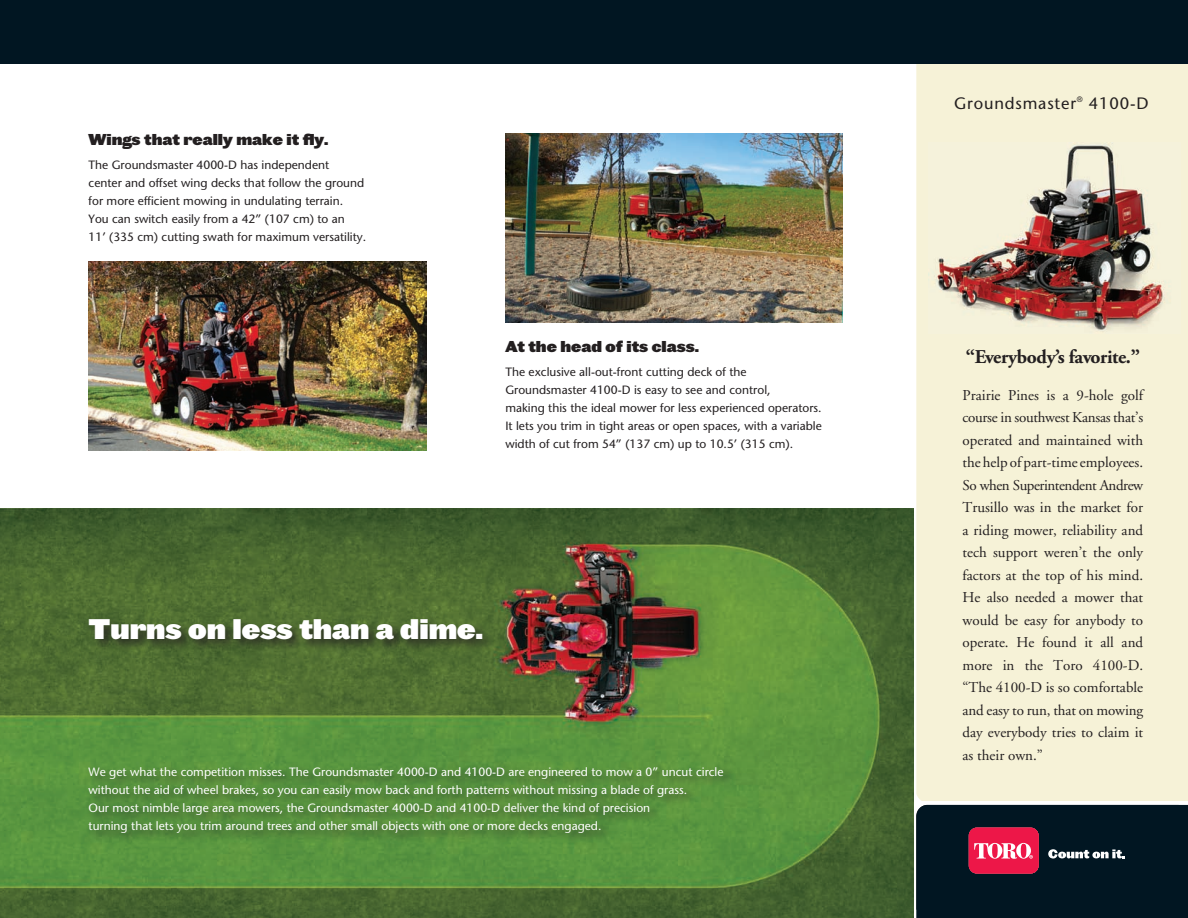
<style>
.page{position:relative;width:1188px;height:918px;background:#fff}
.page>*{position:absolute;margin:0;border:0;box-sizing:border-box;transform-origin:0 0}
.t1{font:27px "Leviathan HTF Black";color:#fff}
.t2{font:700 19.5px "Adobe Garamond Pro";letter-spacing:-.02em;color:#231f20}
.t3{font:16.5px "Stone Sans";letter-spacing:.05em;color:#231f20}
.t4{font:15px/22.5px "Adobe Garamond";color:#231f20;text-align:justify}
.t5{font:15px "Leviathan HTF Black";color:#231f20}
.t6{font:12px/18px "Stone Sans";color:#231f20}
.t7{font:12px/18px "Stone Sans";color:#fff}
.t8{font:7.8px "Stone Sans";color:#231f20}
</style>
<div class="page">
<div style="left:916px;top:64px;width:272px;height:737px;background:#f6f2d7"></div>
<svg style="left:926px;top:804px;width:262px;height:1px"></svg>
<svg style="left:916px;top:805px;width:272px;height:113px;background:#1d1d2b"></svg>
<div style="left:0;top:0;width:1188px;height:64px;background:#011622"></div>
<img style="left:89px;top:261px;width:337px;height:189px">
<img style="left:1px;top:508px;width:912px;height:410px">
<div style="left:85px;top:763px;width:650px;height:82px;background:#231f20;opacity:.75"></div>
<img style="left:505px;top:134px;width:338px;height:189px">
<div style="left:85px;top:616px;width:409px;height:36px;background:#231f20;opacity:.75"></div>
<img style="left:928px;top:143px;width:252px;height:191px">
<p class="t5" style="left:89px;top:130px;width:241px">Wings that really make it fly.</p>
<p class="t6" style="left:89px;top:156px;width:279px">The Groundsmaster 4000-D has independent<br>center and offset wing decks that follow the ground for more efficient mowing in undulating terrain.<br>You can switch easily from a 42” (107 cm) to an<br>11’ (335 cm) cutting swath for maximum versatility.</p>
<p class="t5" style="left:505px;top:337px;width:195px">At the head of its class.</p>
<p class="t6" style="left:505px;top:363px;width:318px">The exclusive all-out-front cutting deck of the Groundsmaster 4100-D is easy to see and control,<br>making this the ideal mower for less experienced operators.<br>It lets you trim in tight areas or open spaces, with a variable width of cut from 54” (137 cm) up to 10.5’ (315 cm).</p>
<h1 class="t1" style="left:89px;top:611px;width:396px">Turns on less than a dime.</h1>
<p class="t7" style="left:89px;top:763px;width:636px">We get what the competition misses. The Groundsmaster 4000-D and 4100-D are engineered to mow a 0” uncut circle without the aid of wheel brakes, so you can easily mow back and forth patterns without missing a blade of grass.<br>Our most nimble large area mowers, the Groundsmaster 4000-D and 4100-D deliver the kind of precision<br>turning that lets you trim around trees and other small objects with one or more decks engaged.</p>
<h3 class="t3" style="left:954px;top:94px;width:123px">Groundsmaster</h3>
<p class="t8" style="left:1077px;top:94px;width:7px">®</p>
<h3 class="t3" style="left:1089px;top:94px;width:61px">4100-D</h3>
<h2 class="t2" style="left:966px;top:345px;width:176px">“Everybody’s favorite.”</h2>
<p class="t4" style="left:963px;top:384px;width:182px">Prairie Pines is a 9-hole golf course in southwest Kansas that’s operated and maintained with the help of part-time employees.<br>So when Superintendent Andrew Trusillo was in the market for a riding mower, reliability and tech support weren’t the only factors at the top of his mind.<br>He also needed a mower that would be easy for anybody to operate. He found it all and more in the Toro 4100-D. “The 4100-D is so comfortable and easy to run, that on mowing day everybody tries to claim it as their own.”</p>
</div>
